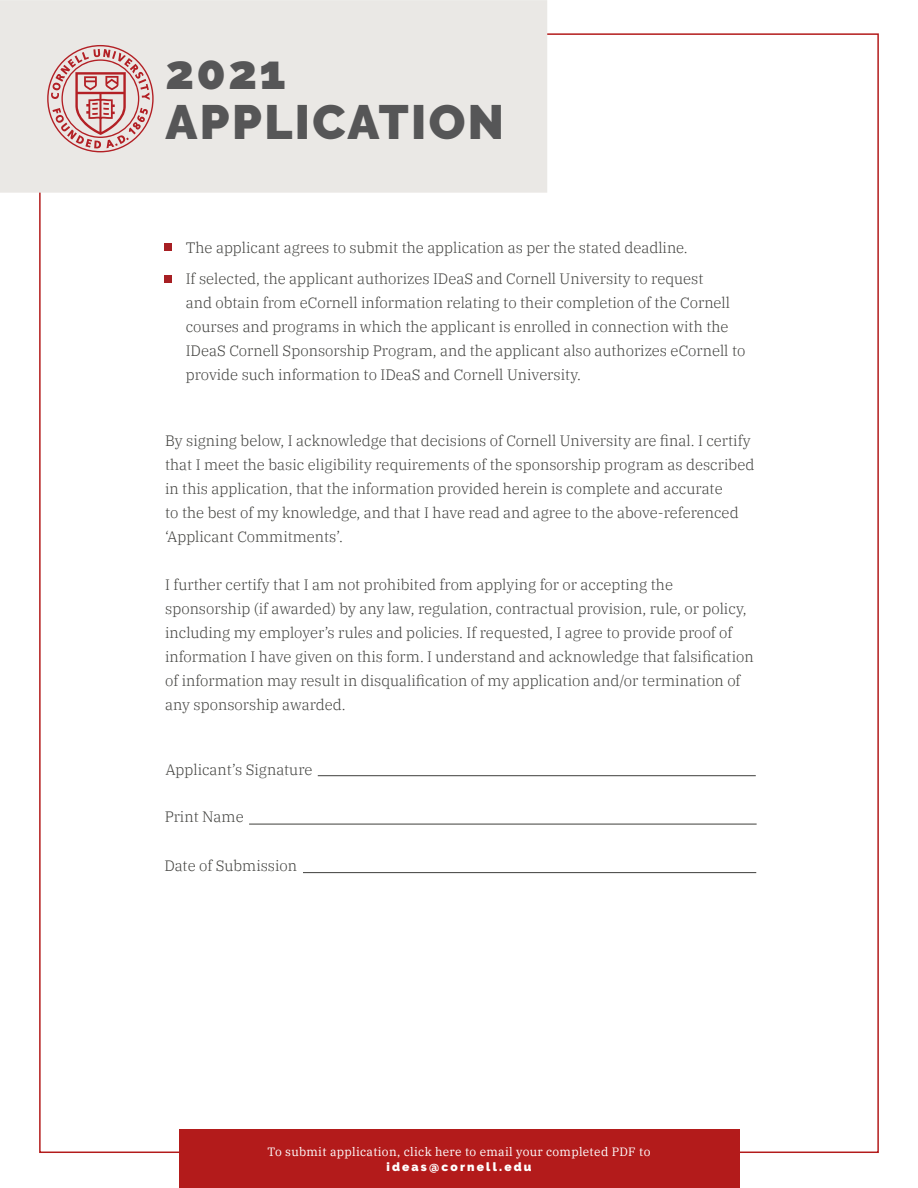
<style>
.page{position:relative;width:918px;height:1188px;background:#fff}
.page>*{position:absolute;margin:0;border:0;box-sizing:border-box;transform-origin:0 0}
.t1{font:900 48px/51px "Raleway";letter-spacing:.05em;color:#565657}
.t2{font:300 15px/24px "IBM Plex Serif";color:#3e3e3b}
.t3{font:12px "IBM Plex Serif";letter-spacing:.025em;color:#fff}
.t4{font:900 12px "Raleway";letter-spacing:.18em;color:#fff}
</style>
<div class="page">
<div style="left:164px;top:243px;width:8px;height:8px;background:#a71f23"></div>
<div style="left:164px;top:275px;width:8px;height:8px;background:#a71f23"></div>
<hr style="left:318px;top:775px;width:438px;height:1px;background:#3e3e3b">
<hr style="left:249px;top:824px;width:508px;height:1px;background:#3e3e3b">
<hr style="left:303px;top:872px;width:453px;height:1px;background:#3e3e3b">
<div style="left:179px;top:1129px;width:560px;height:59px;background:#b31b1b"></div>
<div style="left:0;top:0;width:547px;height:193px;background:#eae8e5"></div>
<svg style="left:47px;top:45px;width:107px;height:107px"></svg>
<h1 class="t1" style="left:165px;top:46px;width:340px">2021<br>APPLICATION</h1>
<p class="t2" style="left:186px;top:230px;width:519px;line-height:31.5px">The applicant agrees to submit the application as per the stated deadline.<br>If selected, the applicant authorizes IDeaS and Cornell University to request</p>
<p class="t2" style="left:186px;top:289px;width:561px">and obtain from eCornell information relating to their completion of the Cornell courses and programs in which the applicant is enrolled in connection with the IDeaS Cornell Sponsorship Program, and the applicant also authorizes eCornell to provide such information to IDeaS and Cornell University.</p>
<p class="t2" style="left:165px;top:427px;width:591px">By signing below, I acknowledge that decisions of Cornell University are final. I certify that I meet the basic eligibility requirements of the sponsorship program as described in this application, that the information provided herein is complete and accurate<br>to the best of my knowledge, and that I have read and agree to the above-referenced ‘Applicant Commitments’.</p>
<p class="t2" style="left:165px;top:571px;width:590px">I further certify that I am not prohibited from applying for or accepting the sponsorship (if awarded) by any law, regulation, contractual provision, rule, or policy, including my employer’s rules and policies. If requested, I agree to provide proof of information I have given on this form. I understand and acknowledge that falsification of information may result in disqualification of my application and/or termination of any sponsorship awarded.</p>
<p class="t2" style="left:165px;top:756px;width:149px">Applicant’s Signature</p>
<p class="t2" style="left:165px;top:803px;width:80px">Print Name</p>
<p class="t2" style="left:164px;top:852px;width:134px">Date of Submission</p>
<p class="t3" style="left:268px;top:1142px;width:385px">To submit application, click here to email your completed PDF to</p>
<p class="t4" style="left:386px;top:1159px;width:147px">ideas@cornell.edu</p>
</div>
